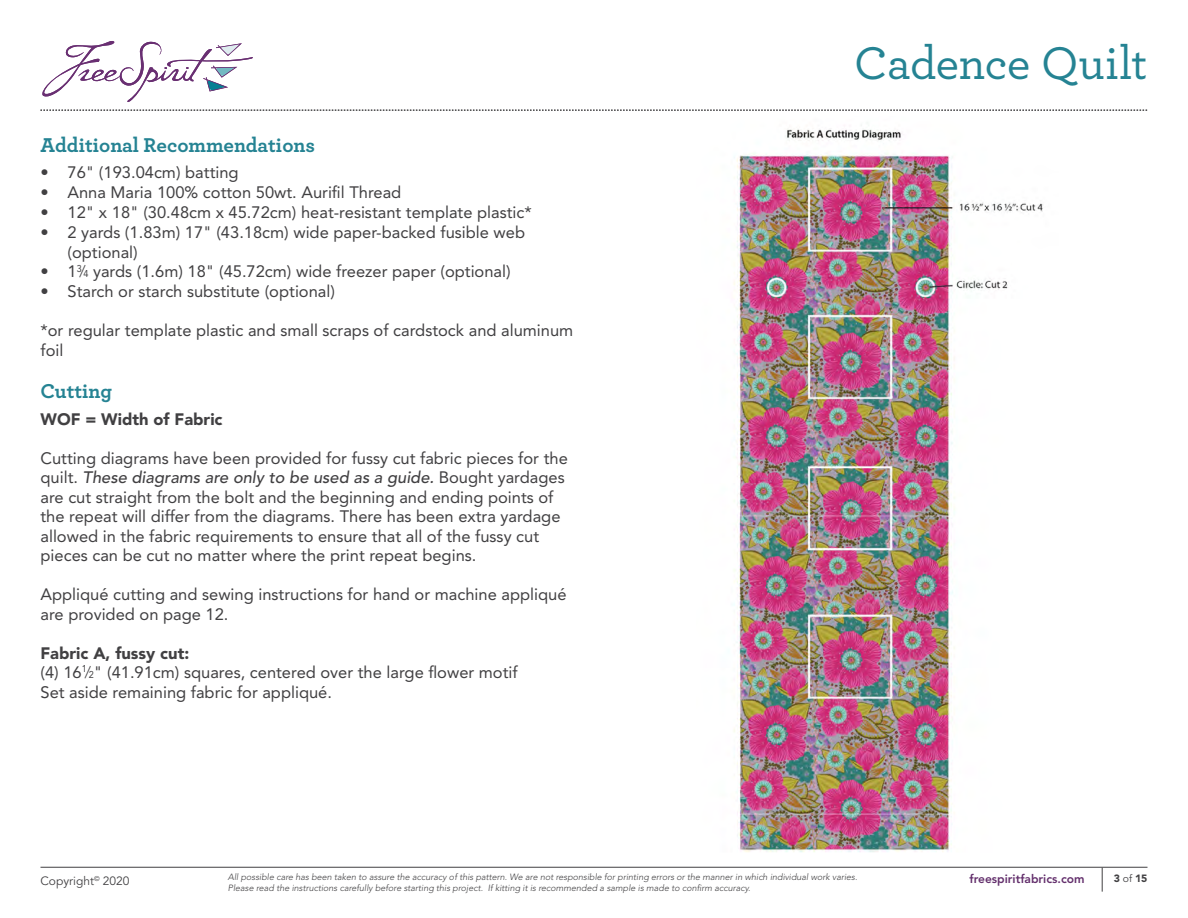
<style>
.page{position:relative;width:1188px;height:918px;background:#fff}
.page>*{position:absolute;margin:0;border:0;box-sizing:border-box;transform-origin:0 0}
.t1{font:500 48px "Archer";letter-spacing:-.01em;color:#258393}
.SUBHEADS_blue{font:700 21px "Archer";color:#258393}
.BODY{font:16.5px/19.5px "Avenir LT Std";color:#414042}
.Supplies_Bullet{font:16.5px/19.5px "Avenir LT Std";color:#414042}
.BODY-2{font:900 16.5px "Avenir LT Std";color:#414042}
.t2{font:800 12px "Avenir LT Std";color:#632f6c}
.t3{font:12px "Avenir LT Std";color:#414042}
.t4{font:900 10.5px "Avenir LT Std";color:#414042}
.t5{font:italic 300 9px "Avenir LT Std";color:#414042}
.s1{font-size:9.9px}
.s2{font-weight:500;font-style:italic}
.s3{font-weight:400}
</style>
<div class="page">
<svg style="left:1102px;top:868px;width:1px;height:24px"></svg>
<hr style="left:40px;top:867px;width:1108px;height:1px;background:#414042">
<svg style="left:42px;top:41px;width:211px;height:61px"></svg>
<svg style="left:40px;top:110px;width:1108px;height:1px"></svg>
<img style="left:733px;top:125px;width:310px;height:727px">
<p class="SUBHEADS_blue" style="left:40px;top:128px;width:276px">Additional Recommendations</p>
<p class="BODY" style="left:40px;top:163px;width:200px">• 76" (193.04cm) batting</p>
<p class="BODY" style="left:40px;top:183px;width:362px">• Anna Maria 100% cotton 50wt. Aurifil Thread</p>
<p class="BODY" style="left:40px;top:203px;width:493px">• 12" x 18" (30.48cm x 45.72cm) heat-resistant template plastic*</p>
<p class="BODY" style="left:68px;top:222px;width:459px;text-indent:-27px">• 2 yards (1.83m) 17" (43.18cm) wide paper-backed fusible web (optional)</p>
<p class="BODY" style="left:40px;top:262px;width:472px">• 1<sup>3</sup>⁄<span class="s1">4</span> yards (1.6m) 18" (45.72cm) wide freezer paper (optional)</p>
<p class="BODY" style="left:40px;top:282px;width:296px">• Starch or starch substitute (optional)</p>
<p class="Supplies_Bullet" style="left:41px;top:321px;width:534px">*or regular template plastic and small scraps of cardstock and aluminum foil</p>
<p class="SUBHEADS_blue" style="left:40px;top:375px;width:73px">Cutting</p>
<p class="BODY-2" style="left:40px;top:409px;width:184px">WOF = Width of Fabric</p>
<p class="BODY" style="left:40px;top:448px;width:529px">Cutting diagrams have been provided for fussy cut fabric pieces for the quilt. <span class="s2">These diagrams are only to be used as a guide.</span> Bought yardages are cut straight from the bolt and the beginning and ending points of the repeat will differ from the diagrams. There has been extra yardage allowed in the fabric requirements to ensure that all of the fussy cut pieces can be cut no matter where the print repeat begins.</p>
<p class="BODY" style="left:40px;top:585px;width:528px">Appliqué cutting and sewing instructions for hand or machine appliqué are provided on page 12.</p>
<p class="BODY-2" style="left:40px;top:643px;width:150px">Fabric A, fussy cut:</p>
<p class="BODY" style="left:40px;top:663px;width:479px">(4) 16<sup>1</sup>⁄<span class="s1">2</span>" (41.91cm) squares, centered over the large flower motif</p>
<p class="BODY" style="left:41px;top:682px;width:293px">Set aside remaining fabric for appliqué.</p>
<h1 class="t1" style="left:854px;top:28px;width:295px">Cadence Quilt</h1>
<p class="t3" style="left:40px;top:874px;width:91px">Copyright<sup>©</sup> 2020</p>
<p class="t5" style="left:228px;top:872px;width:631px">All possible care has been taken to assure the accuracy of this pattern. We are not responsible for printing errors or the manner in which individual work varies.</p>
<p class="t2" style="left:969px;top:872px;width:117px">freespiritfabrics.com</p>
<p class="t4" style="left:1114px;top:872px;width:35px">3 <span class="s3">of</span> 15</p>
<p class="t5" style="left:228px;top:883px;width:524px">Please read the instructions carefully before starting this project. If kitting it is recommended a sample is made to confirm accuracy.</p>
</div>
